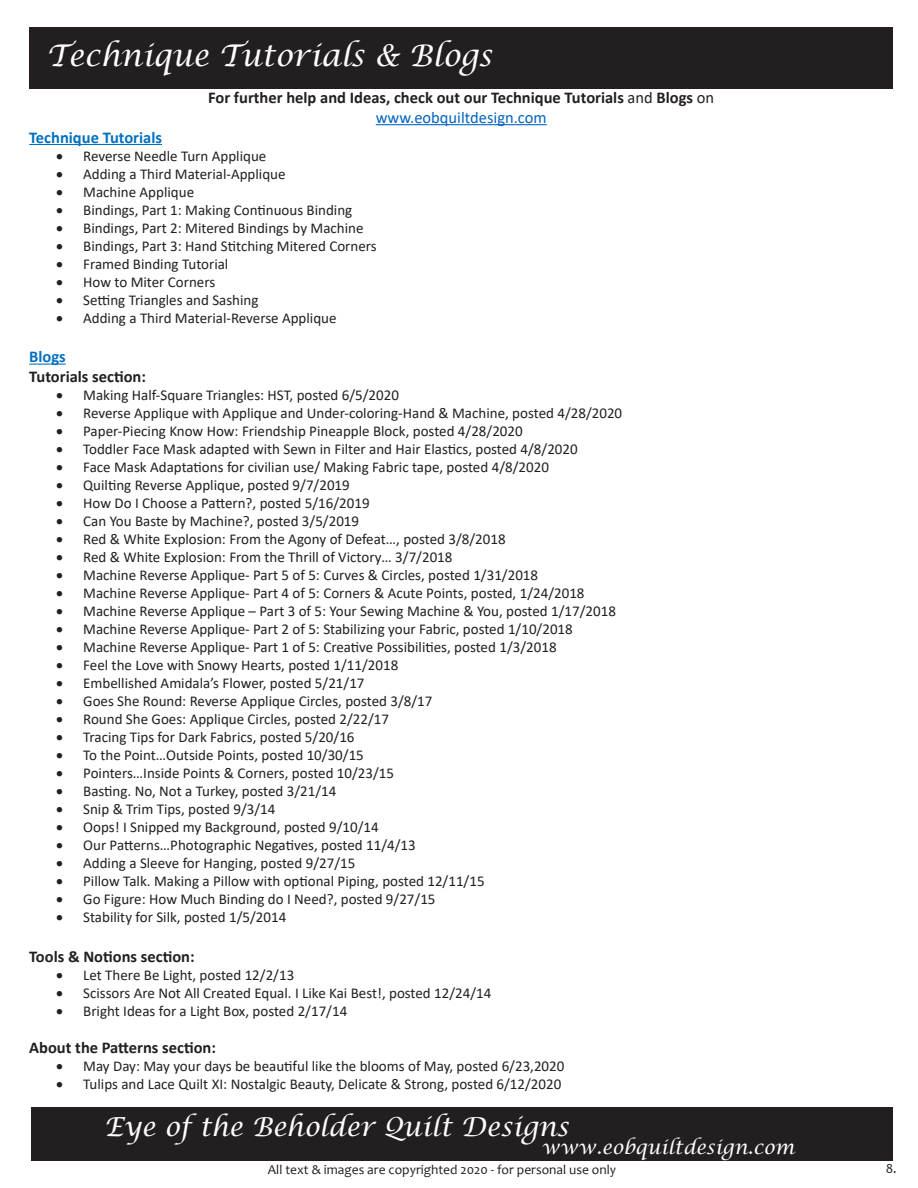
<style>
.page{position:relative;width:918px;height:1188px;background:#fff}
.page>*{position:absolute;margin:0;border:0;box-sizing:border-box;transform-origin:0 0}
.t1{font:italic 30px "Lucida Calligraphy";color:#fff}
.t2{font:italic 26.25px "Lucida Calligraphy";color:#fff}
.t3{font:italic 19.2px "Lucida Calligraphy";color:#fff}
.No_Spacing{font:700 16.5px "Calibri";color:#231f20}
.No_Spacing-2{font:700 16.5px "Calibri";color:#0070c0}
.No_Spacing-3{font:16.5px "Calibri";color:#0563c1}
.t4{font:15px "Calibri";color:#231f20}
.t5{font:13.5px "Candara";color:#231f20}
.s1{font-weight:400}
</style>
<div class="page">
<hr style="left:376px;top:124px;width:171px;height:1px;background:#0563c1">
<hr style="left:29px;top:144px;width:133px;height:1px;background:#0070c0">
<hr style="left:29px;top:364px;width:37px;height:1px;background:#0070c0">
<div style="left:29px;top:27px;width:864px;height:62px;background:#231f20"></div>
<div style="left:31px;top:1107px;width:862px;height:54px;background:#231f20"></div>
<p class="t1" style="left:47px;top:38px;width:447px">Technique Tutorials &amp; Blogs</p>
<p class="No_Spacing" style="left:208px;top:86px;width:508px">For further help and Ideas, check out our Technique Tutorials <span class="s1">and</span> Blogs <span class="s1">on</span></p>
<p class="No_Spacing-3" style="left:376px;top:106px;width:172px">www.eobquiltdesign.com</p>
<p class="No_Spacing-2" style="left:29px;top:125px;width:134px">Technique Tutorials</p>
<p class="t4" style="left:56px;top:145px;width:212px">• Reverse Needle Turn Applique</p>
<p class="t4" style="left:56px;top:163px;width:231px">• Adding a Third Material-Applique</p>
<p class="t4" style="left:56px;top:181px;width:139px">• Machine Applique</p>
<p class="t4" style="left:56px;top:199px;width:298px">• Bindings, Part 1: Making Continuous Binding</p>
<p class="t4" style="left:56px;top:217px;width:309px">• Bindings, Part 2: Mitered Bindings by Machine</p>
<p class="t4" style="left:56px;top:235px;width:322px">• Bindings, Part 3: Hand Stitching Mitered Corners</p>
<p class="t4" style="left:56px;top:253px;width:174px">• Framed Binding Tutorial</p>
<p class="t4" style="left:56px;top:271px;width:161px">• How to Miter Corners</p>
<p class="t4" style="left:56px;top:289px;width:204px">• Setting Triangles and Sashing</p>
<p class="t4" style="left:56px;top:307px;width:282px">• Adding a Third Material-Reverse Applique</p>
<p class="No_Spacing-2" style="left:29px;top:345px;width:38px">Blogs</p>
<p class="No_Spacing" style="left:29px;top:365px;width:118px">Tutorials section:</p>
<p class="t4" style="left:56px;top:385px;width:344px">• Making Half-Square Triangles: HST, posted 6/5/2020</p>
<p class="t4" style="left:56px;top:403px;width:568px">• Reverse Applique with Applique and Under-coloring-Hand &amp; Machine, posted 4/28/2020</p>
<p class="t4" style="left:56px;top:421px;width:468px">• Paper-Piecing Know How: Friendship Pineapple Block, posted 4/28/2020</p>
<p class="t4" style="left:56px;top:439px;width:523px">• Toddler Face Mask adapted with Sewn in Filter and Hair Elastics, posted 4/8/2020</p>
<p class="t4" style="left:56px;top:457px;width:494px">• Face Mask Adaptations for civilian use/ Making Fabric tape, posted 4/8/2020</p>
<p class="t4" style="left:56px;top:475px;width:295px">• Quilting Reverse Applique, posted 9/7/2019</p>
<p class="t4" style="left:56px;top:493px;width:315px">• How Do I Choose a Pattern?, posted 5/16/2019</p>
<p class="t4" style="left:56px;top:511px;width:304px">• Can You Baste by Machine?, posted 3/5/2019</p>
<p class="t4" style="left:56px;top:529px;width:451px">• Red &amp; White Explosion: From the Agony of Defeat…, posted 3/8/2018</p>
<p class="t4" style="left:56px;top:547px;width:398px">• Red &amp; White Explosion: From the Thrill of Victory… 3/7/2018</p>
<p class="t4" style="left:56px;top:565px;width:483px">• Machine Reverse Applique- Part 5 of 5: Curves &amp; Circles, posted 1/31/2018</p>
<p class="t4" style="left:56px;top:583px;width:530px">• Machine Reverse Applique- Part 4 of 5: Corners &amp; Acute Points, posted, 1/24/2018</p>
<p class="t4" style="left:56px;top:601px;width:561px">• Machine Reverse Applique – Part 3 of 5: Your Sewing Machine &amp; You, posted 1/17/2018</p>
<p class="t4" style="left:56px;top:619px;width:518px">• Machine Reverse Applique- Part 2 of 5: Stabilizing your Fabric, posted 1/10/2018</p>
<p class="t4" style="left:56px;top:637px;width:502px">• Machine Reverse Applique- Part 1 of 5: Creative Possibilities, posted 1/3/2018</p>
<p class="t4" style="left:56px;top:655px;width:344px">• Feel the Love with Snowy Hearts, posted 1/11/2018</p>
<p class="t4" style="left:56px;top:673px;width:310px">• Embellished Amidala’s Flower, posted 5/21/17</p>
<p class="t4" style="left:56px;top:691px;width:378px">• Goes She Round: Reverse Applique Circles, posted 3/8/17</p>
<p class="t4" style="left:56px;top:709px;width:334px">• Round She Goes: Applique Circles, posted 2/22/17</p>
<p class="t4" style="left:56px;top:727px;width:300px">• Tracing Tips for Dark Fabrics, posted 5/20/16</p>
<p class="t4" style="left:56px;top:745px;width:309px">• To the Point…Outside Points, posted 10/30/15</p>
<p class="t4" style="left:56px;top:763px;width:339px">• Pointers…Inside Points &amp; Corners, posted 10/23/15</p>
<p class="t4" style="left:56px;top:781px;width:282px">• Basting. No, Not a Turkey, posted 3/21/14</p>
<p class="t4" style="left:56px;top:799px;width:221px">• Snip &amp; Trim Tips, posted 9/3/14</p>
<p class="t4" style="left:56px;top:817px;width:324px">• Oops! I Snipped my Background, posted 9/10/14</p>
<p class="t4" style="left:56px;top:835px;width:361px">• Our Patterns…Photographic Negatives, posted 11/4/13</p>
<p class="t4" style="left:56px;top:853px;width:301px">• Adding a Sleeve for Hanging, posted 9/27/15</p>
<p class="t4" style="left:56px;top:871px;width:430px">• Pillow Talk. Making a Pillow with optional Piping, posted 12/11/15</p>
<p class="t4" style="left:56px;top:889px;width:381px">• Go Figure: How Much Binding do I Need?, posted 9/27/15</p>
<p class="t4" style="left:56px;top:907px;width:232px">• Stability for Silk, posted 1/5/2014</p>
<p class="No_Spacing" style="left:29px;top:944px;width:167px">Tools &amp; Notions section:</p>
<p class="t4" style="left:56px;top:964px;width:240px">• Let There Be Light, posted 12/2/13</p>
<p class="t4" style="left:56px;top:982px;width:437px">• Scissors Are Not All Created Equal. I Like Kai Best!, posted 12/24/14</p>
<p class="t4" style="left:56px;top:1000px;width:293px">• Bright Ideas for a Light Box, posted 2/17/14</p>
<p class="No_Spacing" style="left:29px;top:1036px;width:188px">About the Patterns section:</p>
<p class="t4" style="left:56px;top:1056px;width:510px">• May Day: May your days be beautiful like the blooms of May, posted 6/23,2020</p>
<p class="t4" style="left:56px;top:1074px;width:507px">• Tulips and Lace Quilt XI: Nostalgic Beauty, Delicate &amp; Strong, posted 6/12/2020</p>
<p class="t2" style="left:104px;top:1111px;width:466px">Eye of the Beholder Quilt Designs</p>
<p class="t3" style="left:542px;top:1136px;width:254px">www.eobquiltdesign.com</p>
<p class="t5" style="left:268px;top:1161px;width:350px">All text &amp; images are copyrighted 2020 - for personal use only</p>
<p class="t5" style="left:886px;top:1161px;width:12px">8.</p>
</div>
